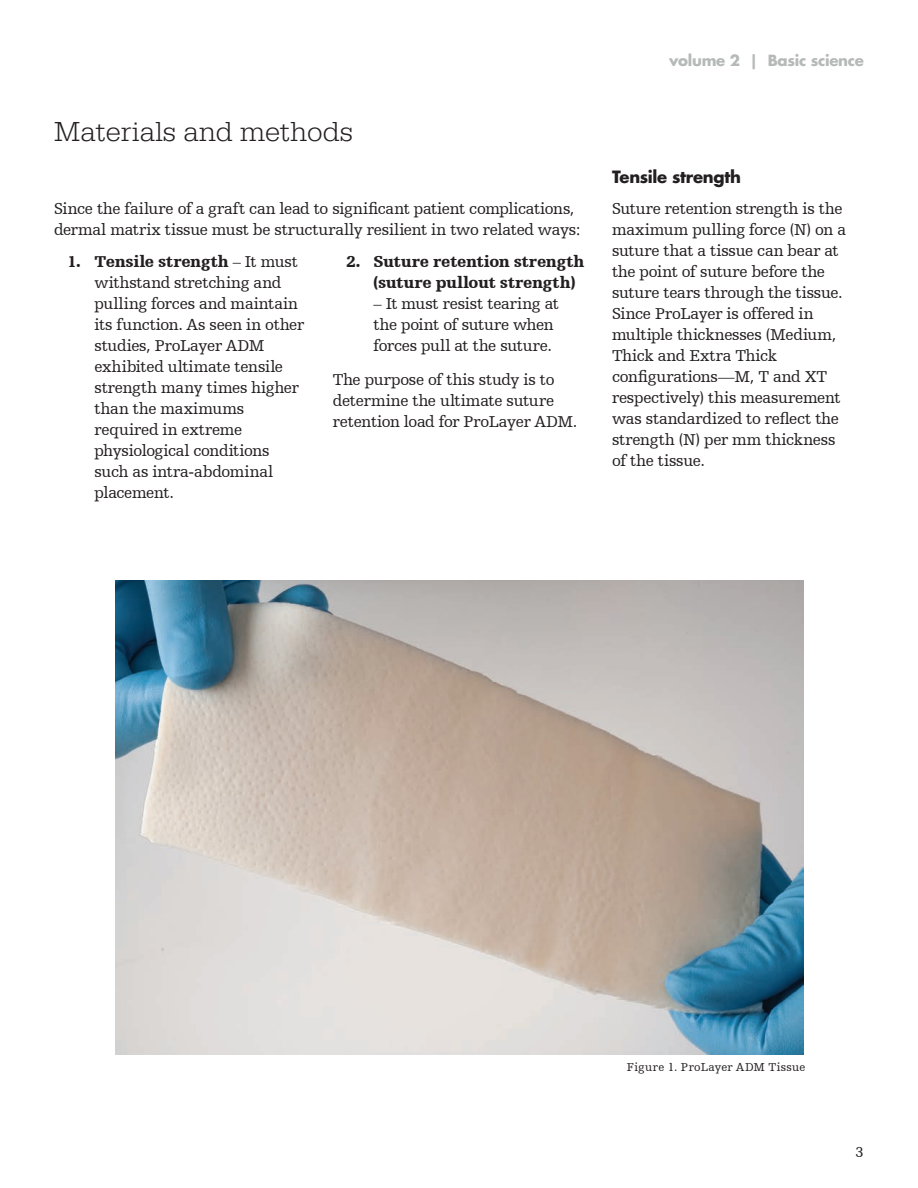
<style>
.page{position:relative;width:918px;height:1188px;background:#fff}
.page>*{position:absolute;margin:0;border:0;box-sizing:border-box;transform-origin:0 0}
.Main_Heading_1{font:300 28.5px "URW Egyptienne TOT";letter-spacing:.005em;color:#231f20}
.Body_copy{font:16.5px/21px "Humanist Slabserif 712 BT";letter-spacing:-.015em;color:#231f20}
.t1{font:900 16.5px/21px "Humanist Slabserif 712 BT";letter-spacing:-.015em;color:#231f20}
.Body_copy-2{font:700 16.5px "Futura For Stryker";letter-spacing:-.02em;color:#231f20}
.t2{font:700 15px "Futura For Stryker";letter-spacing:-.02em;color:#b5b9b8}
.t3{font:15px "Humanist Slabserif 712 BT";color:#231f20}
.Captioning{font:12px "Humanist Slabserif 712 BT";letter-spacing:.03em;color:#231f20}
.s1{font-weight:900}
</style>
<div class="page">
<img style="left:116px;top:580px;width:687px;height:474px">
<p class="Main_Heading_1" style="left:54px;top:115px;width:300px">Materials and methods</p>
<p class="Body_copy" style="left:54px;top:198px;width:529px">Since the failure of a graft can lead to significant patient complications, dermal matrix tissue must be structurally resilient in two related ways:</p>
<p class="Body_copy" style="left:94px;top:250px;width:211px;text-indent:-27px"><span class="s1">1. Tensile strength</span> – It must withstand stretching and pulling forces and maintain its function. As seen in other studies, ProLayer ADM exhibited ultimate tensile strength many times higher than the maximums required in extreme physiological conditions such as intra-abdominal placement.</p>
<p class="t1" style="left:374px;top:250px;width:212px;text-indent:-27px">2. Suture retention strength (suture pullout strength)</p>
<p class="Body_copy" style="left:374px;top:293px;width:187px">– It must resist tearing at the point of suture when forces pull at the suture.</p>
<p class="Body_copy" style="left:333px;top:369px;width:246px">The purpose of this study is to determine the ultimate suture retention load for ProLayer ADM.</p>
<p class="t2" style="left:669px;top:51px;width:196px">volume 2 | Basic science</p>
<p class="Body_copy-2" style="left:612px;top:166px;width:131px">Tensile strength</p>
<p class="Body_copy" style="left:612px;top:198px;width:236px">Suture retention strength is the maximum pulling force (N) on a suture that a tissue can bear at the point of suture before the suture tears through the tissue.<br>Since ProLayer is offered in multiple thicknesses (Medium,<br>Thick and Extra Thick configurations—M, T and XT respectively) this measurement was standardized to reflect the strength (N) per mm thickness of the tissue.</p>
<p class="Captioning" style="left:627px;top:1060px;width:180px">Figure 1. ProLayer ADM Tissue</p>
<p class="t3" style="left:856px;top:1143px;width:10px">3</p>
</div>
